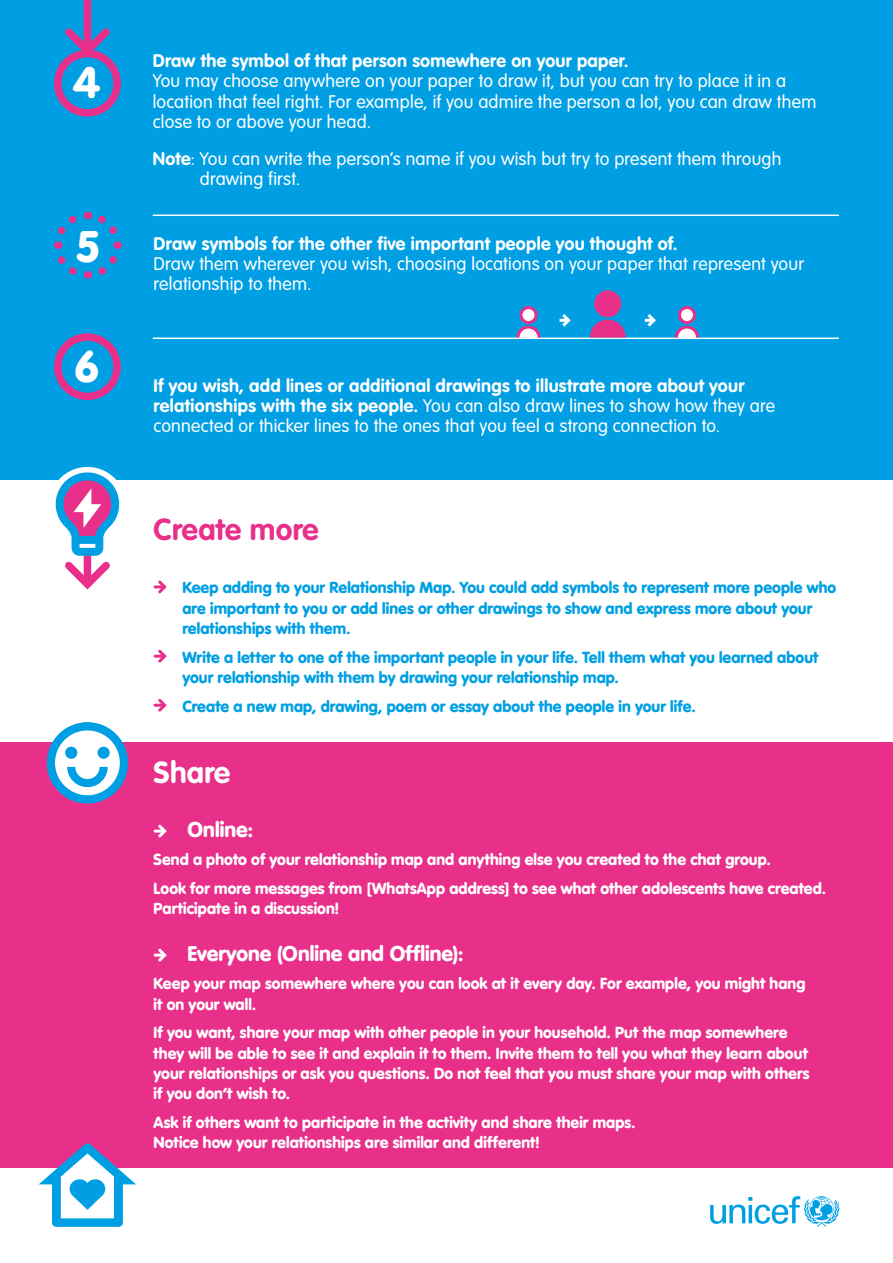
<style>
.page{position:relative;width:893px;height:1263px;background:#fff}
.page>*{position:absolute;margin:0;border:0;box-sizing:border-box;transform-origin:0 0}
.t1{font:900 43.5px "VAG Rounded";color:#fff}
.t2{font:700 30px "VAG Rounded";letter-spacing:.01em;color:#e8308a}
.t3{font:700 30px "VAG Rounded";letter-spacing:.01em;color:#fff}
.t4{font:900 21px "VAG Rounded";color:#fff}
.t5{font:300 18px/20.2px "VAG Rounded";letter-spacing:.01em;color:#fff}
.t6{font:700 18px "VAG Rounded";letter-spacing:.015em;color:#fff}
.t7{font:900 15.75px/20.2px "VAG Rounded";letter-spacing:.005em;color:#fff}
.t8{font:900 15.75px/20.2px "VAG Rounded";letter-spacing:.005em;color:#009fe3}
.s1{font-weight:700}
</style>
<div class="page">
<div style="left:0;top:0;width:893px;height:479px;background:#009fe3"></div>
<div style="left:54px;top:50px;width:67px;height:67px;border:8px solid #e8308a;border-radius:50%"></div>
<div style="left:54px;top:333px;width:67px;height:67px;border:8px solid #e8308a;border-radius:50%"></div>
<svg style="left:54px;top:211px;width:68px;height:68px"></svg>
<svg style="left:62px;top:21px;width:51px;height:40px"></svg>
<div style="left:84px;top:0;width:7px;height:46px;background:#e8308a"></div>
<hr style="left:153px;top:215px;width:686px;height:1px;background:#fff">
<hr style="left:153px;top:338px;width:686px;height:1px;background:#fff">
<div style="left:0;top:742px;width:893px;height:426px;background:#e8308a"></div>
<svg style="left:155px;top:580px;width:12px;height:14px"></svg>
<svg style="left:155px;top:649px;width:12px;height:14px"></svg>
<svg style="left:155px;top:698px;width:12px;height:14px"></svg>
<svg style="left:710px;top:1196px;width:129px;height:31px"></svg>
<svg style="left:39px;top:1143px;width:97px;height:84px"></svg>
<svg style="left:155px;top:824px;width:12px;height:14px"></svg>
<svg style="left:155px;top:948px;width:12px;height:14px"></svg>
<svg style="left:48px;top:467px;width:78px;height:123px"></svg>
<svg style="left:47px;top:722px;width:81px;height:81px"></svg>
<svg style="left:590px;top:290px;width:36px;height:48px"></svg>
<svg style="left:516px;top:326px;width:24px;height:12px"></svg>
<svg style="left:519px;top:306px;width:18px;height:18px"></svg>
<div style="left:522px;top:309px;width:12px;height:12px;background:#fff;border-radius:50%"></div>
<svg style="left:675px;top:326px;width:24px;height:12px"></svg>
<svg style="left:678px;top:306px;width:18px;height:18px"></svg>
<div style="left:681px;top:309px;width:12px;height:12px;background:#fff;border-radius:50%"></div>
<svg style="left:560px;top:314px;width:11px;height:13px"></svg>
<svg style="left:645px;top:314px;width:11px;height:13px"></svg>
<h1 class="t1" style="left:73px;top:56px;width:28px">4</h1>
<h1 class="t1" style="left:77px;top:220px;width:23px">5</h1>
<h1 class="t1" style="left:75px;top:340px;width:25px">6</h1>
<p class="t6" style="left:153px;top:50px;width:477px">Draw the symbol of that person somewhere on your paper.</p>
<p class="t5" style="left:153px;top:72px;width:665px">You may choose anywhere on your paper to draw it, but you can try to place it in a location that feel right. For example, if you admire the person a lot, you can draw them close to or above your head.</p>
<p class="t5" style="left:200px;top:149px;width:583px;text-indent:-47px"><span class="s1">Note</span>: You can write the person’s name if you wish but try to present them through drawing first.</p>
<p class="t6" style="left:154px;top:233px;width:526px">Draw symbols for the other five important people you thought of.</p>
<p class="t5" style="left:154px;top:254px;width:652px">Draw them wherever you wish, choosing locations on your paper that represent your relationship to them.</p>
<p class="t5" style="left:154px;top:376px;width:623px"><span class="s1">If you wish, add lines or additional drawings to illustrate more about your relationships with the six people.</span> You can also draw lines to show how they are connected or thicker lines to the ones that you feel a strong connection to.</p>
<h2 class="t2" style="left:154px;top:512px;width:166px">Create more</h2>
<p class="t8" style="left:182px;top:578px;width:655px">Keep adding to your Relationship Map. You could add symbols to represent more people who are important to you or add lines or other drawings to show and express more about your relationships with them.</p>
<p class="t8" style="left:182px;top:647px;width:638px">Write a letter to one of the important people in your life. Tell them what you learned about your relationship with them by drawing your relationship map.</p>
<p class="t8" style="left:182px;top:696px;width:515px">Create a new map, drawing, poem or essay about the people in your life.</p>
<h2 class="t3" style="left:154px;top:755px;width:78px">Share</h2>
<h3 class="t4" style="left:188px;top:816px;width:67px">Online:</h3>
<p class="t7" style="left:154px;top:846px;width:674px;line-height:28.8px">Send a photo of your relationship map and anything else you created to the chat group.<br>Look for more messages from [WhatsApp address] to see what other adolescents have created.</p>
<p class="t7" style="left:154px;top:899px;width:187px">Participate in a discussion!</p>
<h3 class="t4" style="left:188px;top:940px;width:278px">Everyone (Online and Offline):</h3>
<p class="t7" style="left:154px;top:974px;width:653px">Keep your map somewhere where you can look at it every day. For example, you might hang it on your wall.</p>
<p class="t7" style="left:154px;top:1023px;width:657px">If you want, share your map with other people in your household. Put the map somewhere they will be able to see it and explain it to them. Invite them to tell you what they learn about your relationships or ask you questions. Do not feel that you must share your map with others if you don’t wish to.</p>
<p class="t7" style="left:154px;top:1113px;width:483px">Ask if others want to participate in the activity and share their maps.<br>Notice how your relationships are similar and different!</p>
</div>
